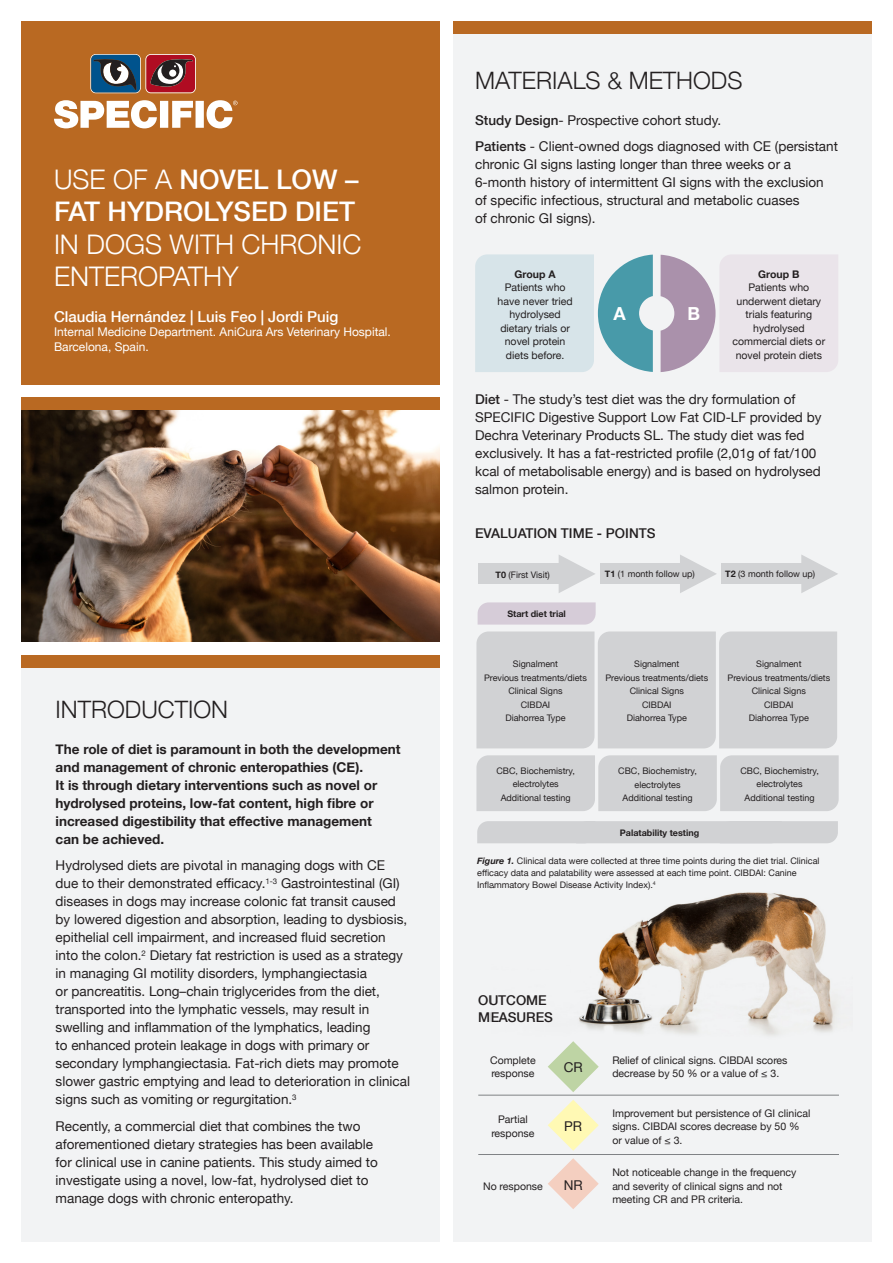
<style>
.page{position:relative;width:893px;height:1263px;background:#fff}
.page>*{position:absolute;margin:0;border:0;box-sizing:border-box;transform-origin:0 0}
.t1{font:300 27px/32.4px "Helvetica Neue";color:#fff}
.t2{font:300 24px "Helvetica Neue";color:#231f20}
.t3{font:700 18px "Helvetica Neue";color:#fff}
.t4{font:500 15px "Helvetica Neue";color:#fff}
.t5{font:13.5px/18px "Helvetica Neue";color:#231f20}
.t6{font:700 13.5px/18px "Helvetica Neue";color:#231f20}
.t7{font:500 13.5px/16.5px "Helvetica Neue";color:#231f20}
.t8{font:12px/14.4px "Helvetica Neue";color:#fff}
.t9{font:10.5px/13.5px "Helvetica Neue";color:#231f20}
.t10{font:9px/13.5px "Helvetica Neue";color:#231f20;text-align:center}
.t11{font:700 9px "Helvetica Neue";color:#231f20}
.s1{font-weight:500}
.s2{font-weight:700}
.s3{font-weight:700;font-style:italic}
</style>
<div class="page">
<div style="left:21px;top:21px;width:851px;height:1221px;background:#f2f3f4"></div>
<div style="left:21px;top:28px;width:419px;height:363px;background:#b96922"></div>
<svg style="left:475px;top:254px;width:178px;height:118px;background:#bad5dc"></svg>
<svg style="left:661px;top:254px;width:177px;height:118px"></svg>
<div style="left:9px;top:385px;width:437px;height:13px;background:#fff"></div>
<div style="left:21px;top:398px;width:421px;height:12px;background:#b96922"></div>
<div style="left:21px;top:21px;width:851px;height:13px;background:#b96922"></div>
<img style="left:21px;top:410px;width:419px;height:232px">
<hr style="left:478px;top:1095px;width:361px;height:1px;background:#808285">
<hr style="left:478px;top:1154px;width:361px;height:1px;background:#808285">
<div style="left:476px;top:631px;width:361px;height:117px;background:#d1d2d4"></div>
<div style="left:476px;top:755px;width:363px;height:56px;background:#d1d2d4"></div>
<div style="left:477px;top:821px;width:361px;height:22px;background:#d1d2d4"></div>
<svg style="left:478px;top:602px;width:118px;height:23px;background:#d7ced9"></svg>
<div style="left:478px;top:563px;width:85px;height:21px;background:#d1d2d4"></div>
<svg style="left:559px;top:555px;width:36px;height:38px"></svg>
<div style="left:600px;top:563px;width:84px;height:21px;background:#d1d2d4"></div>
<svg style="left:680px;top:555px;width:37px;height:38px"></svg>
<div style="left:721px;top:563px;width:85px;height:21px;background:#d1d2d4"></div>
<svg style="left:801px;top:555px;width:37px;height:38px"></svg>
<img style="left:579px;top:892px;width:257px;height:143px">
<div style="left:12px;top:642px;width:438px;height:13px;background:#fff"></div>
<div style="left:21px;top:655px;width:421px;height:12px;background:#b96922"></div>
<div style="left:440px;top:11px;width:13px;height:1241px;background:#fff"></div>
<svg style="left:54px;top:100px;width:184px;height:28px"></svg>
<svg style="left:90px;top:54px;width:106px;height:39px;background:#705664"></svg>
<svg style="left:548px;top:1041px;width:51px;height:51px"></svg>
<svg style="left:548px;top:1100px;width:51px;height:51px"></svg>
<svg style="left:548px;top:1158px;width:51px;height:51px"></svg>
<p class="t1" style="left:54px;top:162px;width:309px">USE OF A <span class="s1">NOVEL LOW –<br>FAT HYDROLYSED DIET<br></span>IN DOGS WITH CHRONIC<br>ENTEROPATHY</p>
<p class="t4" style="left:54px;top:308px;width:286px">Claudia Hernández | Luis Feo | Jordi Puig</p>
<p class="t8" style="left:54px;top:326px;width:338px">Internal Medicine Department. AniCura Ars Veterinary Hospital.<br>Barcelona, Spain.</p>
<p class="t2" style="left:56px;top:694px;width:174px">INTRODUCTION</p>
<p class="t6" style="left:56px;top:740px;width:346px">The role of diet is paramount in both the development and management of chronic enteropathies (CE).<br>It is through dietary interventions such as novel or hydrolysed proteins, low-fat content, high fibre or increased digestibility that effective management<br>can be achieved.</p>
<p class="t5" style="left:56px;top:857px;width:356px">Hydrolysed diets are pivotal in managing dogs with CE due to their demonstrated efficacy.<sup>1-3</sup> Gastrointestinal (GI) diseases in dogs may increase colonic fat transit caused by lowered digestion and absorption, leading to dysbiosis, epithelial cell impairment, and increased fluid secretion into the colon.<sup>2</sup> Dietary fat restriction is used as a strategy in managing GI motility disorders, lymphangiectasia<br>or pancreatitis. Long–chain triglycerides from the diet, transported into the lymphatic vessels, may result in swelling and inflammation of the lymphatics, leading<br>to enhanced protein leakage in dogs with primary or secondary lymphangiectasia. Fat-rich diets may promote slower gastric emptying and lead to deterioration in clinical signs such as vomiting or regurgitation.<sup>3</sup></p>
<p class="t5" style="left:56px;top:1118px;width:324px">Recently, a commercial diet that combines the two aforementioned dietary strategies has been available for clinical use in canine patients. This study aimed to investigate using a novel, low-fat, hydrolysed diet to manage dogs with chronic enteropathy.</p>
<p class="t2" style="left:475px;top:65px;width:269px">MATERIALS &amp; METHODS</p>
<p class="t5" style="left:475px;top:112px;width:248px"><span class="s1">Study Design</span>- Prospective cohort study.</p>
<p class="t5" style="left:475px;top:138px;width:364px"><span class="s1">Patients</span> - Client-owned dogs diagnosed with CE (persistant chronic GI signs lasting longer than three weeks or a 6-month history of intermittent GI signs with the exclusion of specific infectious, structural and metabolic cuases<br>of chronic GI signs).</p>
<p class="t9" style="left:498px;top:268px;width:77px;text-align:center"><span class="s2">Group A<br></span>Patients who have never tried hydrolysed dietary trials or novel protein diets before.</p>
<p class="t9" style="left:733px;top:268px;width:94px;text-align:center"><span class="s2">Group B<br></span>Patients who underwent dietary trials featuring hydrolysed commercial diets or novel protein diets</p>
<p class="t3" style="left:613px;top:299px;width:14px">A</p>
<p class="t3" style="left:688px;top:299px;width:14px">B</p>
<p class="t5" style="left:475px;top:391px;width:348px"><span class="s1">Diet</span> - The study’s test diet was the dry formulation of SPECIFIC Digestive Support Low Fat CID-LF provided by Dechra Veterinary Products SL. The study diet was fed exclusively. It has a fat-restricted profile (2,01g of fat/100 kcal of metabolisable energy) and is based on hydrolysed salmon protein.</p>
<p class="t7" style="left:475px;top:524px;width:182px">EVALUATION TIME - POINTS</p>
<p class="t10" style="left:496px;top:568px;width:56px"><span class="s2">T0</span> (First Visit)</p>
<p class="t10" style="left:605px;top:568px;width:92px"><span class="s2">T1</span> (1 month follow up)</p>
<p class="t10" style="left:725px;top:568px;width:92px"><span class="s2">T2</span> (3 month follow up)</p>
<p class="t11" style="left:507px;top:606px;width:60px">Start diet trial</p>
<p class="t10" style="left:484px;top:658px;width:104px">Signalment<br>Previous treatments/diets<br>Clinical Signs<br>CIBDAI<br>Diahorrea Type</p>
<p class="t10" style="left:605px;top:658px;width:104px">Signalment<br>Previous treatments/diets<br>Clinical Signs<br>CIBDAI<br>Diahorrea Type</p>
<p class="t10" style="left:727px;top:658px;width:104px">Signalment<br>Previous treatments/diets<br>Clinical Signs<br>CIBDAI<br>Diahorrea Type</p>
<p class="t10" style="left:496px;top:764px;width:80px">CBC, Biochemistry, electrolytes<br>Additional testing</p>
<p class="t10" style="left:618px;top:765px;width:80px">CBC, Biochemistry, electrolytes<br>Additional testing</p>
<p class="t10" style="left:740px;top:764px;width:80px">CBC, Biochemistry, electrolytes<br>Additional testing</p>
<p class="t11" style="left:620px;top:825px;width:81px">Palatability testing</p>
<p class="t10" style="left:477px;top:856px;width:344px;line-height:12px;text-align:left"><span class="s3">Figure 1.</span> Clinical data were collected at three time points during the diet trial. Clinical efficacy data and palatability were assessed at each time point. CIBDAI: Canine<br>Inflammatory Bowel Disease Activity Index).<sup>4</sup></p>
<p class="t7" style="left:478px;top:992px;width:76px">OUTCOME<br>MEASURES</p>
<p class="t9" style="left:490px;top:1054px;width:47px">Complete response</p>
<p class="t9" style="left:491px;top:1113px;width:45px;text-align:center">Partial response</p>
<p class="t5" style="left:564px;top:1058px;width:20px">CR</p>
<p class="t5" style="left:564px;top:1117px;width:19px">PR</p>
<p class="t9" style="left:483px;top:1179px;width:61px">No response</p>
<p class="t5" style="left:564px;top:1176px;width:20px">NR</p>
<p class="t9" style="left:612px;top:1054px;width:177px">Relief of clinical signs. CIBDAI scores decrease by 50 % or a value of ≤ 3.</p>
<p class="t9" style="left:612px;top:1107px;width:199px">Improvement but persistence of GI clinical signs. CIBDAI scores decrease by 50 % or value of ≤ 3.</p>
<p class="t9" style="left:612px;top:1166px;width:186px">Not noticeable change in the frequency and severity of clinical signs and not meeting CR and PR criteria.</p>
</div>
